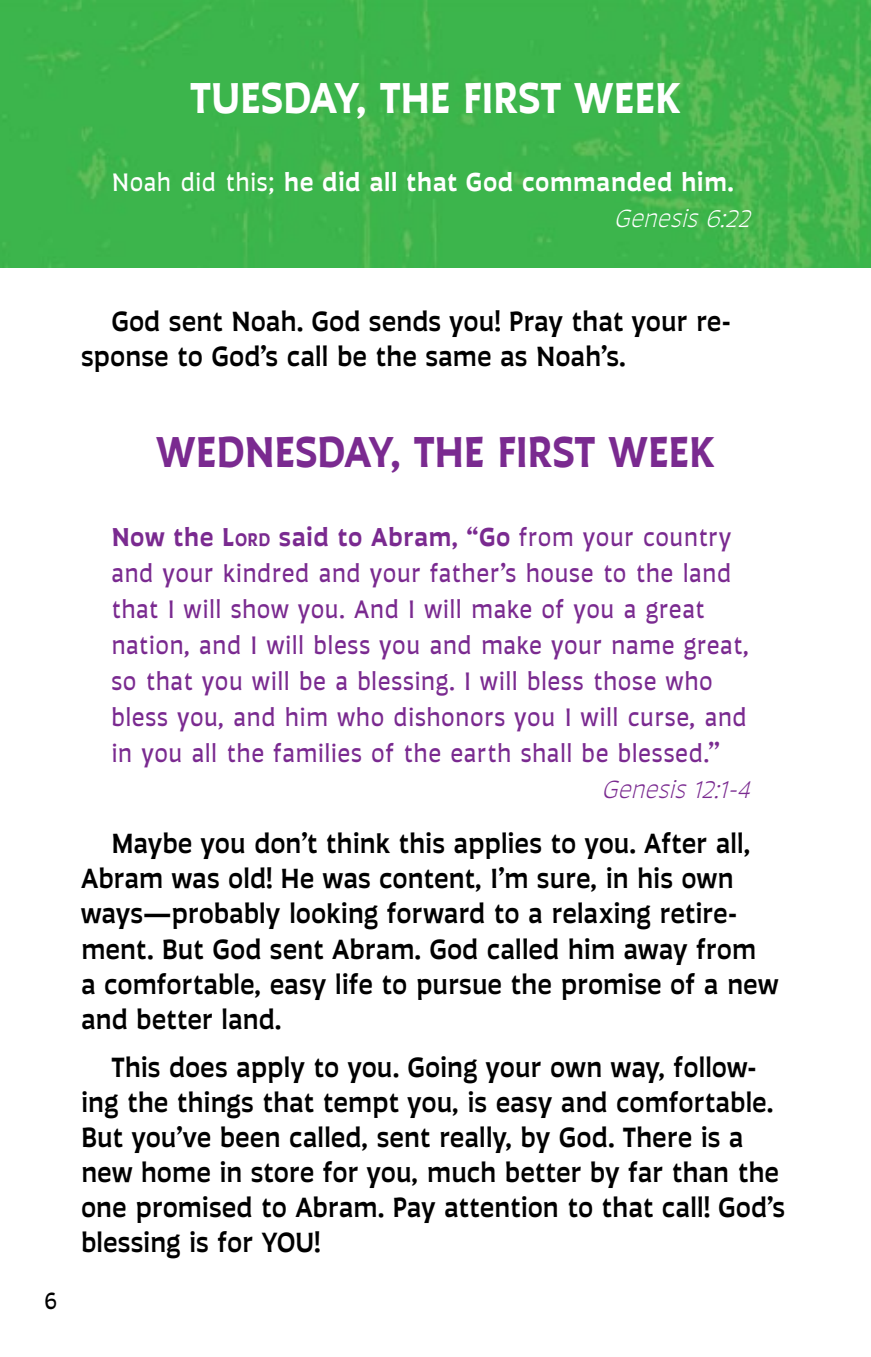
<style>
.page{position:relative;width:871px;height:1357px;background:#fff}
.page>*{position:absolute;margin:0;border:0;box-sizing:border-box;transform-origin:0 0}
.t1{font:600 45px "Auster";letter-spacing:-.01em;color:#7a2a90}
.t2{font:600 45px "Auster";letter-spacing:-.005em;color:#fff}
.t3{font:500 29.25px/35.1px "Auster";letter-spacing:-.01em;color:#000}
.t4{font:27px/36px "Auster";letter-spacing:.01em;color:#7a2a90}
.t5{font:600 27px/36px "Auster";letter-spacing:.01em;color:#fff}
.t6{font:italic 300 27px "Auster";color:#7a2a90}
.t7{font:25.88px "Auster";color:#000;scale:.9 1}
.s1{font-weight:400}
.s2{font-weight:300;font-style:italic}
.s3{font-weight:600}
.s4{font-weight:600;font-size:18.9px}
</style>
<div class="page">
<img style="left:0;top:0;width:871px;height:268px">
<h1 class="t2" style="left:190px;top:72px;width:492px">TUESDAY, THE FIRST WEEK</h1>
<p class="t5" style="left:614px;top:164px;width:144px;text-indent:-502px"><span class="s1">Noah did this;</span> he did all that God commanded him.<br><span class="s2">Genesis6:22</span></p>
<p class="t3" style="left:81px;top:304px;width:651px;text-indent:30px">God sent Noah. God sends you! Pray that your re&shy;sponse to God’s call be the same as Noah’s.</p>
<p class="t7" style="left:45px;top:1286px;width:15px">6</p>
<h1 class="t1" style="left:156px;top:426px;width:560px">WEDNESDAY, THE FIRST WEEK</h1>
<p class="t4" style="left:111px;top:519px;width:639px"><span class="s3">Now the</span> <span class="s3">L</span><span class="s4">ord</span> <span class="s3">said to Abram, “Go</span> from your country and your kindred and your father’s house to the land that I will show you. And I will make of you a great nation, and I will bless you and make your name great, so that you will be a blessing. I will bless those who bless you, and him who dishonors you I will curse, and in you all the families of the earth shall be blessed.”</p>
<p class="t6" style="left:601px;top:774px;width:156px">Genesis12:1-4</p>
<p class="t3" style="left:81px;top:826px;width:699px;text-indent:30px">Maybe you don’t think this applies to you. After all, Abram was old! He was content, I’m sure, in his own ways—probably looking forward to a relaxing retire&shy;ment. But God sent Abram. God called him away from a comfortable, easy life to pursue the promise of a new and better land.</p>
<p class="t3" style="left:81px;top:1050px;width:705px;text-indent:30px">This does apply to you. Going your own way, follow&shy;ing the things that tempt you, is easy and comfortable.<br>But you’ve been called, sent really, by God. There is a new home in store for you, much better by far than the one promised to Abram. Pay attention to that call! God’s blessing is for YOU!</p>
</div>
